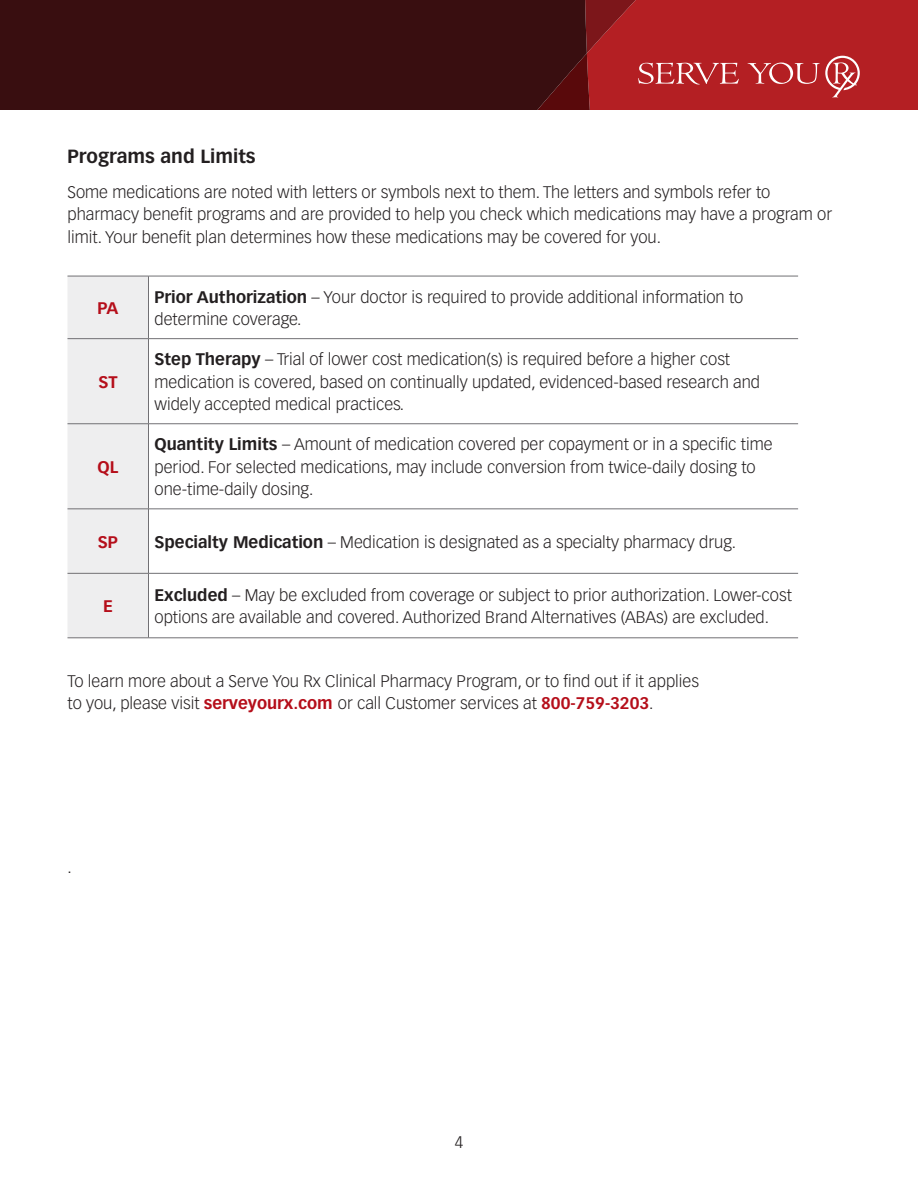
<style>
.page{position:relative;width:918px;height:1188px;background:#fff}
.page>*{position:absolute;margin:0;border:0;box-sizing:border-box;transform-origin:0 0}
.t1{font:700 18.75px "Vectora LH";color:#231f20}
.t2{font:300 16.5px/22.5px "Vectora LH";color:#231f20}
.t3{font:700 16.5px "Vectora LH";color:#b50e1a}
.s1{font-weight:700}
.s2{font-weight:700;color:#b50e1a}
</style>
<div class="page">
<div style="left:0;top:0;width:585px;height:110px;background:#390e10"></div>
<svg style="left:585px;top:0;width:333px;height:110px"></svg>
<div style="left:68px;top:277px;width:80px;height:361px;background:#eeeeef"></div>
<hr style="left:68px;top:338px;width:80px;height:1px;background:#717074">
<hr style="left:148px;top:338px;width:650px;height:1px;background:#717074">
<hr style="left:68px;top:423px;width:80px;height:1px;background:#717074">
<hr style="left:148px;top:423px;width:650px;height:1px;background:#717074">
<hr style="left:68px;top:509px;width:80px;height:1px;background:#717074">
<hr style="left:148px;top:509px;width:650px;height:1px;background:#717074">
<hr style="left:68px;top:573px;width:80px;height:1px;background:#717074">
<hr style="left:148px;top:573px;width:650px;height:1px;background:#717074">
<hr style="left:68px;top:276px;width:80px;height:1px;background:#717074">
<hr style="left:148px;top:276px;width:650px;height:1px;background:#717074">
<hr style="left:148px;top:276px;width:1px;height:62px;background:#717074">
<hr style="left:148px;top:339px;width:1px;height:85px;background:#717074">
<hr style="left:148px;top:424px;width:1px;height:85px;background:#717074">
<hr style="left:148px;top:509px;width:1px;height:64px;background:#717074">
<hr style="left:148px;top:574px;width:1px;height:64px;background:#717074">
<hr style="left:68px;top:638px;width:80px;height:1px;background:#717074">
<hr style="left:148px;top:638px;width:650px;height:1px;background:#717074">
<p class="t1" style="left:68px;top:145px;width:190px">Programs and Limits</p>
<p class="t2" style="left:68px;top:181px;width:766px">Some medications are noted with letters or symbols next to them. The letters and symbols refer to pharmacy benefit programs and are provided to help you check which medications may have a program or limit. Your benefit plan determines how these medications may be covered for you.</p>
<p class="t3" style="left:97px;top:298px;width:23px">PA</p>
<p class="t3" style="left:98px;top:372px;width:21px">ST</p>
<p class="t3" style="left:98px;top:457px;width:22px">QL</p>
<p class="t2" style="left:154px;top:286px;width:590px"><span class="s1">Prior Authorization</span> – Your doctor is required to provide additional information to determine coverage.</p>
<p class="t2" style="left:154px;top:348px;width:607px"><span class="s1">Step Therapy</span> – Trial of lower cost medication(s) is required before a higher cost medication is covered, based on continually updated, evidenced-based research and widely accepted medical practices.</p>
<p class="t2" style="left:154px;top:433px;width:620px"><span class="s1">Quantity Limits</span> – Amount of medication covered per copayment or in a specific time period. For selected medications, may include conversion from twice-daily dosing to one-time-daily dosing.</p>
<p class="t3" style="left:98px;top:532px;width:22px">SP</p>
<p class="t2" style="left:154px;top:531px;width:583px"><span class="s1">Specialty Medication</span> – Medication is designated as a specialty pharmacy drug.</p>
<p class="t3" style="left:103px;top:596px;width:11px">E</p>
<p class="t2" style="left:154px;top:584px;width:639px"><span class="s1">Excluded</span> – May be excluded from coverage or subject to prior authorization. Lower-cost options are available and covered. Authorized Brand Alternatives (ABAs) are excluded.</p>
<p class="t2" style="left:67px;top:670px;width:633px">To learn more about a Serve You Rx Clinical Pharmacy Program, or to find out if it applies to you, please visit <span class="s2">serveyourx.com</span> or call Customer services at <span class="s2">800-759-3203</span>.</p>
<p class="t2" style="left:68px;top:857px;width:6px">.</p>
<p class="t2" style="left:455px;top:1131px;width:10px">4</p>
</div>
